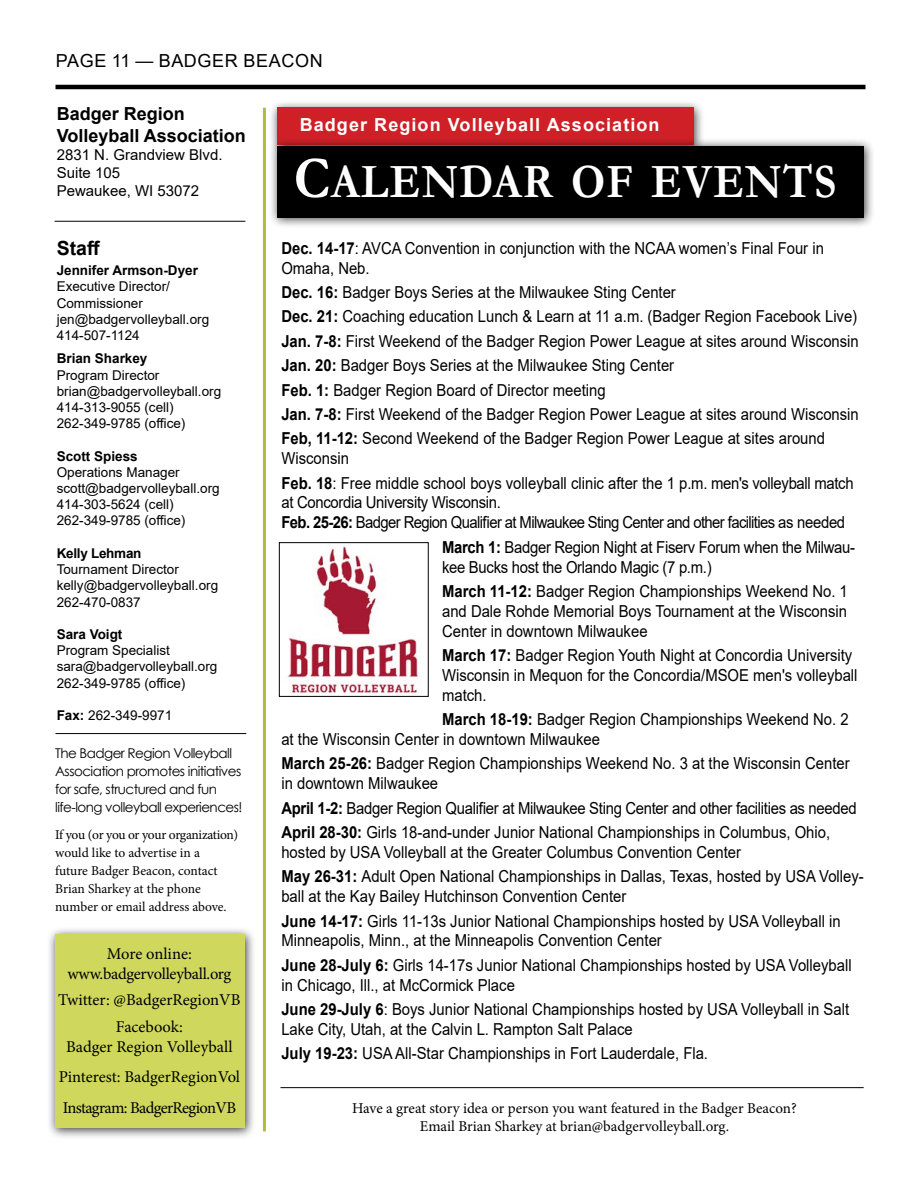
<style>
.page{position:relative;width:918px;height:1188px;background:#fff}
.page>*{position:absolute;margin:0;border:0;box-sizing:border-box;transform-origin:0 0}
.t1{font:700 48.15px "Garamond";letter-spacing:.03em;color:#fff;scale:.9 1}
.t2{font:700 19.5px "Arial";color:#000}
.t3{font:700 18px/21.6px "Arial";color:#000}
.t4{font:700 18px "Arial";letter-spacing:.06em;color:#fff}
.t5{font:18px "Arial";letter-spacing:.035em;color:#000}
.t6{font:16.5px/24.3px "Arial";color:#000;scale:.9 1}
.t7{font:16.5px/20px "Arial";letter-spacing:-.02em;color:#000;scale:.9 1}
.t8{font:16.5px/30.6px "Minion Pro";letter-spacing:-.01em;color:#000;text-align:center}
.t9{font:16.5px/20px "Arial";letter-spacing:-.04em;color:#000;scale:.9 1}
.t10{font:15px/18px "Minion Pro";color:#000;text-align:center}
.t11{font:15px/18px "Arial";color:#000}
.t12{font:13.5px/16.2px "Arial";color:#000}
.t13{font:13.5px/18px "Minion Pro";letter-spacing:-.005em;color:#000}
.t14{font:13.5px/18px "Century Gothic";letter-spacing:-.04em;color:#000}
.t15{font:700 13.5px "Arial";color:#000}
.t16{font:700 13.5px "Arial";letter-spacing:-.02em;color:#000}
.s1{font-weight:700}
.s2{font-size:59.85px}
</style>
<div class="page">
<hr style="left:56px;top:85px;width:810px;height:4px;background:#000">
<div style="left:46px;top:926px;width:210px;height:214px;background:#000;opacity:.75"></div>
<div style="left:55px;top:935px;width:189px;height:193px;background:#cfd85d"></div>
<hr style="left:55px;top:221px;width:190px;height:1px;background:#000">
<hr style="left:56px;top:733px;width:190px;height:1px;background:#000">
<div style="left:269px;top:100px;width:436px;height:57px;background:#000;opacity:.75"></div>
<div style="left:277px;top:108px;width:417px;height:37px;background:#cf2027"></div>
<div style="left:269px;top:138px;width:606px;height:91px;background:#000;opacity:.75"></div>
<div style="left:277px;top:146px;width:587px;height:71px;background:#000"></div>
<hr style="left:280px;top:1087px;width:584px;height:1px;background:#000">
<hr style="left:263px;top:108px;width:3px;height:1023px;background:#b1bb42">
<img style="left:287px;top:546px;width:134px;height:148px">
<div style="left:279px;top:542px;width:150px;height:155px;border:1px solid #000"></div>
<p class="t5" style="left:56px;top:48px;width:268px">PAGE 11 — BADGER BEACON</p>
<p class="t3" style="left:57px;top:103px;width:191px">Badger Region<br>Volleyball Association</p>
<p class="t11" style="left:57px;top:146px;width:167px">2831 N. Grandview Blvd.<br>Suite 105<br>Pewaukee, WI 53072</p>
<p class="t2" style="left:57px;top:234px;width:45px">Staff</p>
<p class="t15" style="left:57px;top:261px;width:143px">Jennifer Armson-Dyer</p>
<p class="t12" style="left:57px;top:278px;width:154px">Executive Director/<br>Commissioner jen@badgervolleyball.org<br>414-507-1124</p>
<p class="t15" style="left:57px;top:349px;width:92px">Brian Sharkey</p>
<p class="t12" style="left:57px;top:367px;width:166px">Program Director brian@badgervolleyball.org<br>414-313-9055 (cell)<br>262-349-9785 (office)</p>
<p class="t15" style="left:57px;top:446px;width:83px">Scott Spiess</p>
<p class="t12" style="left:57px;top:464px;width:165px">Operations Manager scott@badgervolleyball.org<br>414-303-5624 (cell)<br>262-349-9785 (office)</p>
<p class="t16" style="left:57px;top:544px;width:86px">Kelly Lehman</p>
<p class="t12" style="left:57px;top:561px;width:163px">Tournament Director kelly@badgervolleyball.org<br>262-470-0837</p>
<p class="t15" style="left:57px;top:625px;width:67px">Sara Voigt</p>
<p class="t12" style="left:57px;top:642px;width:162px">Program Specialist sara@badgervolleyball.org<br>262-349-9785 (office)</p>
<p class="t12" style="left:57px;top:707px;width:117px"><span class="s1">Fax:</span> 262-349-9971</p>
<p class="t14" style="left:55px;top:743px;width:189px">The Badger Region Volleyball<br>Association promotes initiatives for safe, structured and fun life-long volleyball experiences!</p>
<p class="t13" style="left:55px;top:825px;width:185px">If you (or you or your organization) would like to advertise in a<br>future Badger Beacon, contact<br>Brian Sharkey at the phone number or email address above.</p>
<p class="t8" style="left:67px;top:944px;width:165px;line-height:19.8px">More online: www.badgervolleyball.org</p>
<p class="t8" style="left:58px;top:987px;width:184px;line-height:26.4px">Twitter: @BadgerRegionVB<br>Facebook:</p>
<p class="t8" style="left:59px;top:1031px;width:183px">Badger Region Volleyball<br>Pinterest: BadgerRegionVol<br>Instagram: BadgerRegionVB</p>
<p class="t4" style="left:300px;top:112px;width:361px">Badger Region Volleyball Association</p>
<h1 class="t1" style="left:294px;top:149px;width:604px"><span class="s2">C</span>ALENDAR OF EVENTS</h1>
<p class="t6" style="left:281px;top:238px;width:604px;line-height:20px"><span class="s1">Dec. 14-17</span>: AVCA Convention in conjunction with the NCAA women’s Final Four in<br>Omaha, Neb.</p>
<p class="t6" style="left:281px;top:280px;width:643px"><span class="s1">Dec. 16:</span> Badger Boys Series at the Milwaukee Sting Center<br><span class="s1">Dec. 21:</span> Coaching education Lunch &amp; Learn at 11 a.m. (Badger Region Facebook Live)<br><span class="s1">Jan. 7-8:</span> First Weekend of the Badger Region Power League at sites around Wisconsin <span class="s1">Jan. 20:</span> Badger Boys Series at the Milwaukee Sting Center<br><span class="s1">Feb. 1:</span> Badger Region Board of Director meeting<br><span class="s1">Jan. 7-8:</span> First Weekend of the Badger Region Power League at sites around Wisconsin <span class="s1">Feb, 11-12:</span> Second Weekend of the Badger Region Power League at sites around</p>
<p class="t6" style="left:281px;top:446px;width:637px">Wisconsin<br><span class="s1">Feb. 18</span>: Free middle school boys volleyball clinic after the 1 p.m. men's volleyball match</p>
<p class="t9" style="left:281px;top:493px;width:628px">at Concordia University Wisconsin.<br><span class="s1">Feb. 25-26:</span> Badger Region Qualifier at Milwaukee Sting Center and other facilities as needed</p>
<p class="t7" style="left:442px;top:537px;width:460px"><span class="s1">March 1:</span> Badger Region Night at Fiserv Forum when the Milwau&shy;kee Bucks host the Orlando Magic (7 p.m.)</p>
<p class="t6" style="left:442px;top:581px;width:452px;line-height:20px;text-align:justify"><span class="s1">March 11-12:</span> Badger Region Championships Weekend No. 1 and Dale Rohde Memorial Boys Tournament at the Wisconsin Center in downtown Milwaukee</p>
<p class="t6" style="left:442px;top:645px;width:463px;line-height:20px"><span class="s1">March 17:</span> Badger Region Youth Night at Concordia University<br>Wisconsin in Mequon for the Concordia/MSOE men's volleyball match.</p>
<p class="t6" style="left:281px;top:709px;width:632px;line-height:20px;text-indent:161px"><span class="s1">March 18-19:</span> Badger Region Championships Weekend No. 2 at the Wisconsin Center in downtown Milwaukee</p>
<p class="t6" style="left:281px;top:754px;width:633px;line-height:20px"><span class="s1">March 25-26:</span> Badger Region Championships Weekend No. 3 at the Wisconsin Center in downtown Milwaukee</p>
<p class="t7" style="left:281px;top:796px;width:641px;line-height:24.3px"><span class="s1">April 1-2:</span> Badger Region Qualifier at Milwaukee Sting Center and other facilities as needed<br><span class="s1">April 28-30:</span> Girls 18-and-under Junior National Championships in Columbus, Ohio,</p>
<p class="t6" style="left:281px;top:840px;width:649px">hosted by USA Volleyball at the Greater Columbus Convention Center<br><span class="s1">May 26-31:</span> Adult Open National Championships in Dallas, Texas, hosted by USA Volley-</p>
<p class="t6" style="left:281px;top:884px;width:623px">ball at the Kay Bailey Hutchinson Convention Center<br><span class="s1">June 14-17:</span> Girls 11-13s Junior National Championships hosted by USA Volleyball in</p>
<p class="t6" style="left:281px;top:928px;width:635px">Minneapolis, Minn., at the Minneapolis Convention Center<br><span class="s1">June 28-July 6:</span> Girls 14-17s Junior National Championships hosted by USA Volleyball</p>
<p class="t6" style="left:281px;top:973px;width:632px">in Chicago, Ill., at McCormick Place<br><span class="s1">June 29-July 6</span>: Boys Junior National Championships hosted by USA Volleyball in Salt</p>
<p class="t6" style="left:281px;top:1017px;width:476px">Lake City, Utah, at the Calvin L. Rampton Salt Palace<br><span class="s1">July 19-23:</span> USA All-Star Championships in Fort Lauderdale, Fla.</p>
<p class="t10" style="left:352px;top:1100px;width:446px">Have a great story idea or person you want featured in the Badger Beacon?<br>Email Brian Sharkey at brian@badgervolleyball.org.</p>
</div>
